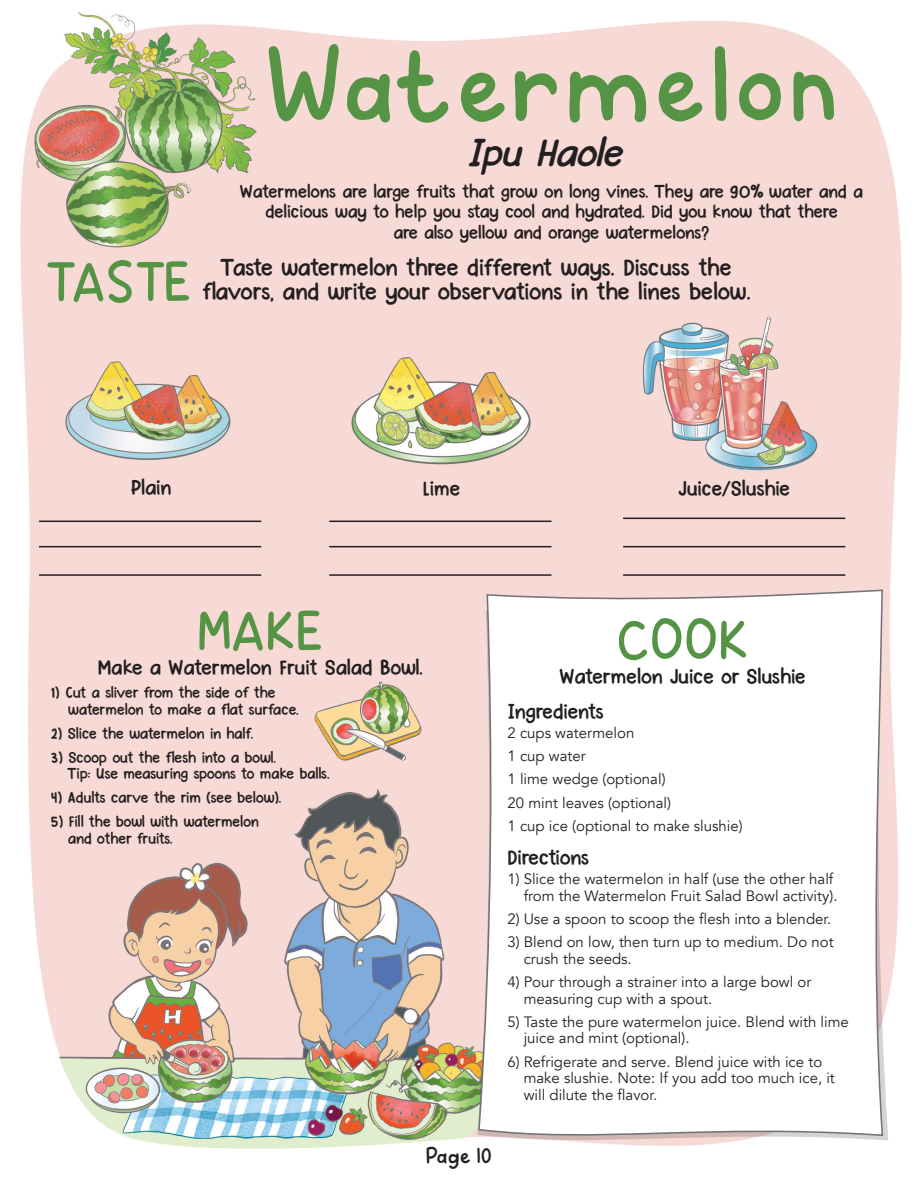
<style>
.page{position:relative;width:918px;height:1188px;background:#fff}
.page>*{position:absolute;margin:0;border:0;box-sizing:border-box;transform-origin:0 0}
.t1{font:99.75px "Jojoba";letter-spacing:.025em;color:#559444}
.t2{font:52.5px "Jojoba";color:#559444}
.t3{font:italic 42px "Pink Chicken";color:#231f20}
.t4{font:25.5px/24px "Pink Chicken";color:#231f20;text-align:center}
.t5{font:22.5px/34.5px "Pink Chicken";letter-spacing:.015em;color:#231f20}
.t6{font:21px "Jojoba";color:#231f20}
.t7{font:19.5px/20.2px "Pink Chicken";color:#231f20;text-align:center}
.t8{font:16.5px/16.5px "Pink Chicken";letter-spacing:.01em;color:#231f20}
.t9{font:15px/16.5px "Avenir";color:#231f20}
</style>
<div class="page">
<img style="left:20px;top:12px;width:882px;height:1137px">
<svg style="left:477px;top:589px;width:407px;height:555px"></svg>
<hr style="left:39px;top:521px;width:222px;height:1px;background:#231f20">
<hr style="left:39px;top:546px;width:222px;height:1px;background:#231f20">
<hr style="left:39px;top:574px;width:222px;height:2px;background:#231f20">
<hr style="left:329px;top:521px;width:222px;height:1px;background:#231f20">
<hr style="left:329px;top:546px;width:222px;height:1px;background:#231f20">
<hr style="left:329px;top:574px;width:222px;height:2px;background:#231f20">
<hr style="left:623px;top:518px;width:222px;height:1px;background:#231f20">
<hr style="left:623px;top:546px;width:222px;height:1px;background:#231f20">
<hr style="left:623px;top:574px;width:222px;height:2px;background:#231f20">
<h1 class="t1" style="left:264px;top:35px;width:577px">Watermelon</h1>
<h3 class="t3" style="left:467px;top:127px;width:167px">IpuHaole</h3>
<h2 class="t2" style="left:45px;top:256px;width:148px">TASTE</h2>
<h3 class="t7" style="left:240px;top:181px;width:624px">Watermelons are large fruits that grow on long vines. They are 90% water and a delicious way to help you stay cool and hydrated. Did you know that there<br>are also yellow and orange watermelons?</h3>
<h3 class="t4" style="left:202px;top:255px;width:550px">Taste watermelon three different ways. Discuss the flavors, and write your observations in the lines below.</h3>
<h3 class="t5" style="left:130px;top:470px;width:42px">Plain</h3>
<h3 class="t5" style="left:423px;top:471px;width:39px">Lime</h3>
<h3 class="t5" style="left:679px;top:471px;width:113px">Juice/Slushie</h3>
<h2 class="t2" style="left:197px;top:605px;width:128px">MAKE</h2>
<h3 class="t5" style="left:98px;top:650px;width:326px">Make a Watermelon Fruit Salad Bowl.</h3>
<p class="t8" style="left:68px;top:684px;width:232px;text-indent:-17px">1) Cut a sliver from the side of the watermelon to make a flat surface.</p>
<p class="t8" style="left:51px;top:725px;width:204px">2) Slice the watermelon in half.</p>
<p class="t8" style="left:68px;top:749px;width:263px;text-indent:-17px">3) Scoop out the flesh into a bowl.<br>Tip: Use measuring spoons to make balls.</p>
<p class="t8" style="left:51px;top:789px;width:232px">4) Adults carve the rim (see below).</p>
<p class="t8" style="left:68px;top:813px;width:192px;text-indent:-17px">5) Fill the bowl with watermelon and other fruits.</p>
<h2 class="t2" style="left:616px;top:614px;width:134px">COOK</h2>
<h3 class="t5" style="left:507px;top:659px;width:299px;text-indent:52px">Watermelon Juice or Slushie<br>Ingredients</h3>
<p class="t9" style="left:508px;top:721px;width:237px;line-height:23.2px">2 cups watermelon<br>1 cup water<br>1 lime wedge (optional)<br>20 mint leaves (optional)<br>1 cup ice (optional to make slushie)</p>
<h3 class="t5" style="left:508px;top:840px;width:83px">Directions</h3>
<p class="t9" style="left:508px;top:871px;width:332px;text-align:right">1) Slice the watermelon in half (use the other half from the Watermelon Fruit Salad Bowl activity).</p>
<p class="t9" style="left:508px;top:911px;width:325px">2) Use a spoon to scoop the flesh into a blender.</p>
<p class="t9" style="left:524px;top:934px;width:312px;text-indent:-16px">3) Blend on low, then turn up to medium. Do not crush the seeds.</p>
<p class="t9" style="left:524px;top:974px;width:289px;text-indent:-16px">4) Pour through a strainer into a large bowl or measuring cup with a spout.</p>
<p class="t9" style="left:524px;top:1014px;width:327px;text-indent:-16px">5) Taste the pure watermelon juice. Blend with lime juice and mint (optional).</p>
<p class="t9" style="left:524px;top:1054px;width:313px;text-indent:-16px">6) Refrigerate and serve. Blend juice with ice to make slushie. Note: If you add too much ice, it will dilute the flavor.</p>
<h3 class="t6" style="left:426px;top:1145px;width:68px">Page 10</h3>
</div>
